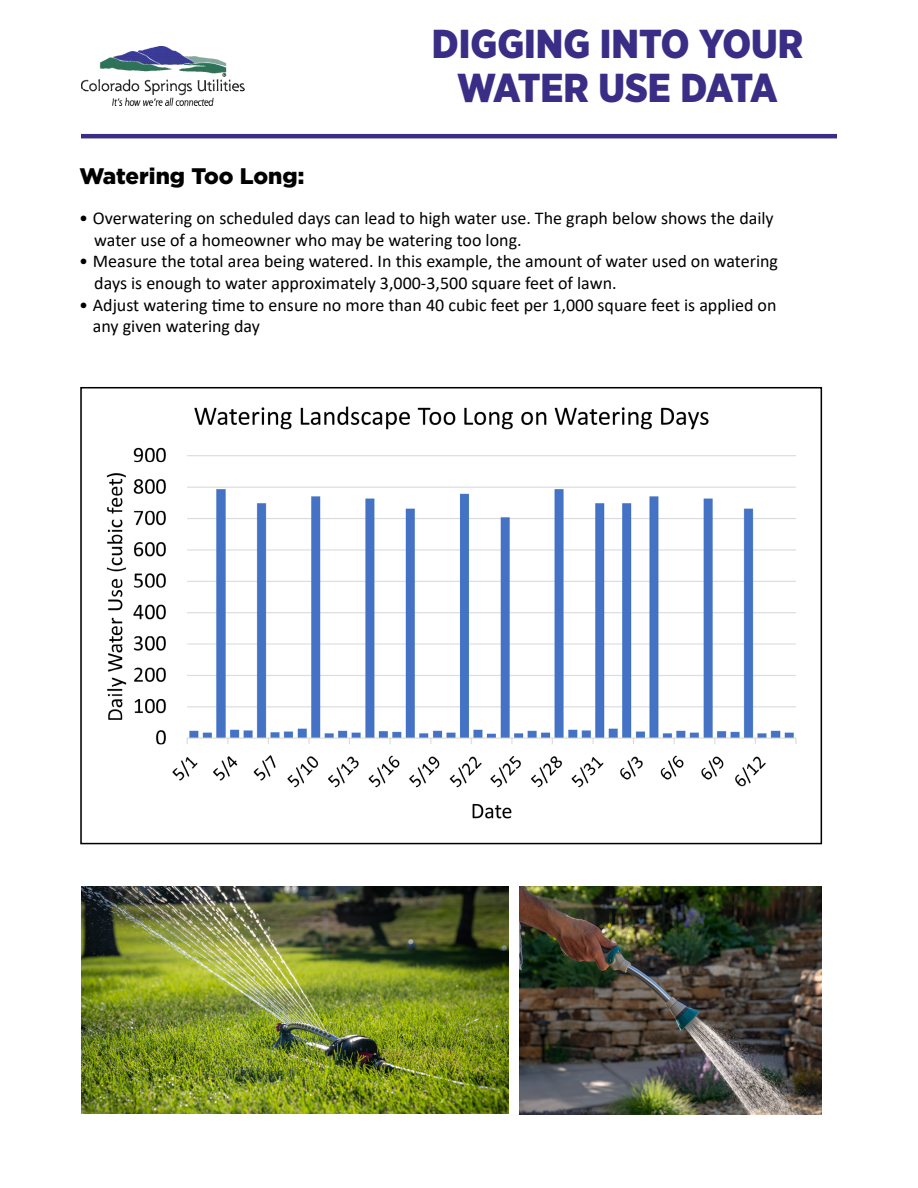
<style>
.page{position:relative;width:918px;height:1188px;background:#fff}
.page>*{position:absolute;margin:0;border:0;box-sizing:border-box;transform-origin:0 0}
.t1{font:900 40.35px/44px "Gotham Narrow";color:#3a2d86;text-align:center}
.t2{font:900 22.5px "Gotham";color:#000101}
.t3{font:18px/21.6px "Calibri";color:#000}
</style>
<div class="page">
<hr style="left:81px;top:134px;width:756px;height:4px;background:#3a2d86">
<img style="left:81px;top:46px;width:163px;height:60px">
<img style="left:106px;top:406px;width:691px;height:413px">
<div style="left:80px;top:387px;width:742px;height:457px;border:2px solid #000"></div>
<img style="left:520px;top:887px;width:301px;height:228px">
<img style="left:81px;top:887px;width:428px;height:226px">
<p class="t2" style="left:79px;top:161px;width:227px">Watering Too Long:</p>
<h1 class="t1" style="left:432px;top:21px;width:373px">DIGGING INTO YOUR<br>WATER USE DATA</h1>
<p class="t3" style="left:94px;top:207px;width:681px;text-indent:-15px">• Overwatering on scheduled days can lead to high water use. The graph below shows the daily water use of a homeowner who may be watering too long.</p>
<p class="t3" style="left:94px;top:250px;width:685px;text-indent:-15px">• Measure the total area being watered. In this example, the amount of water used on watering days is enough to water approximately 3,000-3,500 square feet of lawn.</p>
<p class="t3" style="left:93px;top:293px;width:685px;text-indent:-14px">• Adjust watering time to ensure no more than 40 cubic feet per 1,000 square feet is applied on any given watering day</p>
</div>
